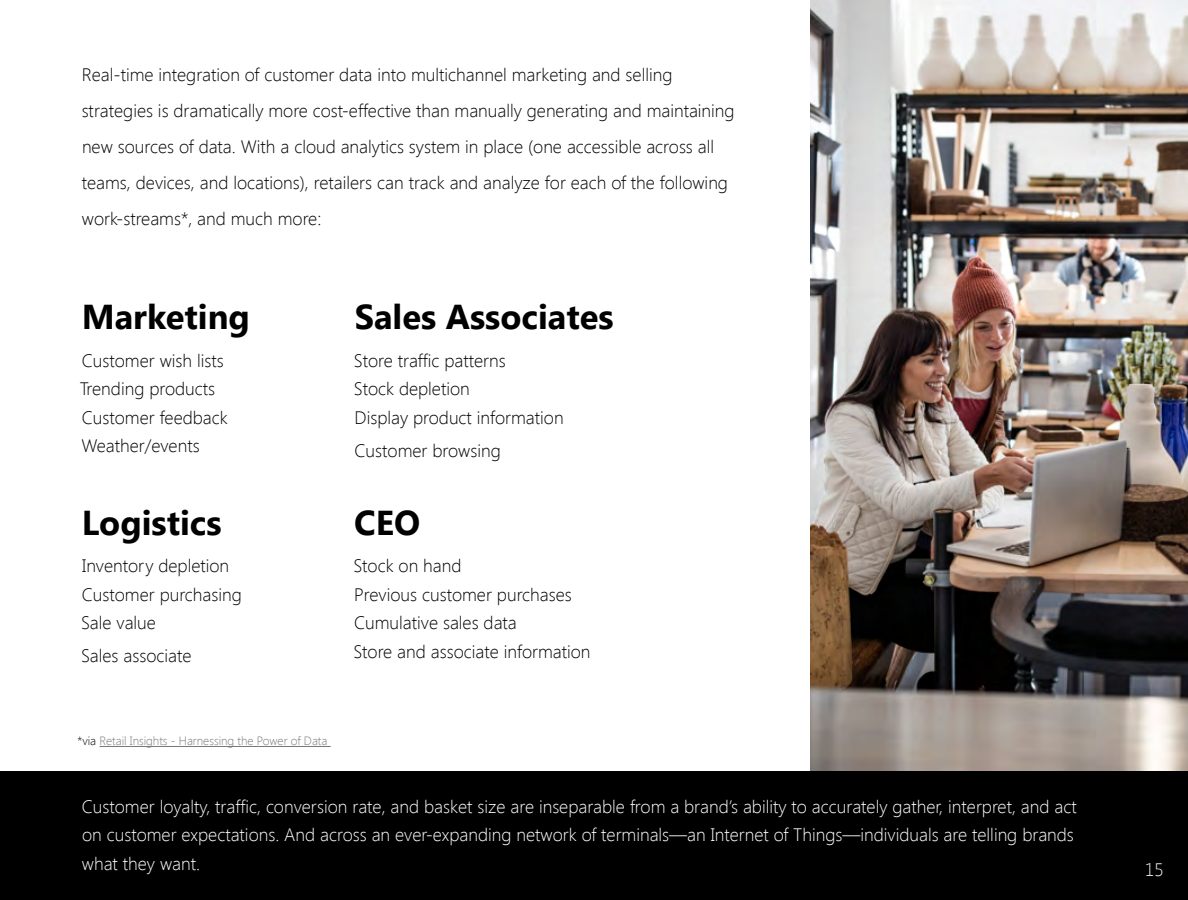
<style>
.page{position:relative;width:1188px;height:900px;background:#fff}
.page>*{position:absolute;margin:0;border:0;box-sizing:border-box;transform-origin:0 0}
.t1{font:700 34.5px "Segoe UI";color:#000}
.t2{font:300 18px/28.5px "Segoe UI";color:#000}
.t3{font:300 18px/28.5px "Segoe UI";color:#fff}
.t4{font:300 12px "Segoe UI";color:#77787b}
.s1{color:#000}
</style>
<div class="page">
<img style="left:810px;top:0;width:378px;height:771px">
<div style="left:0;top:771px;width:1188px;height:129px;background:#000"></div>
<hr style="left:100px;top:746px;width:231px;height:1px;background:#77787b">
<p class="t2" style="left:82px;top:56px;width:654px;line-height:36px">Real-time integration of customer data into multichannel marketing and selling strategies is dramatically more cost-effective than manually generating and maintaining new sources of data. With a cloud analytics system in place (one accessible across all teams, devices, and locations), retailers can track and analyze for each of the following work-streams*, and much more:</p>
<h1 class="t1" style="left:82px;top:292px;width:170px">Marketing</h1>
<p class="t2" style="left:80px;top:345px;width:150px">Customer wish lists<br>Trending products<br>Customer feedback<br>Weather/events</p>
<h1 class="t1" style="left:82px;top:498px;width:142px">Logistics</h1>
<p class="t2" style="left:81px;top:551px;width:162px">Inventory depletion<br>Customer purchasing<br>Sale value</p>
<p class="t2" style="left:81px;top:641px;width:112px">Sales associate</p>
<h1 class="t1" style="left:355px;top:292px;width:260px">Sales Associates</h1>
<p class="t2" style="left:354px;top:345px;width:211px">Store traffic patterns<br>Stock depletion<br>Display product information</p>
<p class="t2" style="left:354px;top:435px;width:148px">Customer browsing</p>
<h1 class="t1" style="left:354px;top:498px;width:68px">CEO</h1>
<p class="t2" style="left:353px;top:551px;width:239px">Stock on hand<br>Previous customer purchases<br>Cumulative sales data<br>Store and associate information</p>
<p class="t4" style="left:78px;top:733px;width:251px"><span class="s1">*via</span> Retail Insights - Harnessing the Power of Data</p>
<p class="t3" style="left:82px;top:792px;width:997px">Customer loyalty, traffic, conversion rate, and basket size are inseparable from a brand’s ability to accurately gather, interpret, and act on customer expectations. And across an ever-expanding network of terminals––an Internet of Things––individuals are telling brands what they want.</p>
<p class="t3" style="left:1145px;top:855px;width:20px">15</p>
<p class="t2" style="left:1146px;top:855px;width:12px">#</p>
</div>
